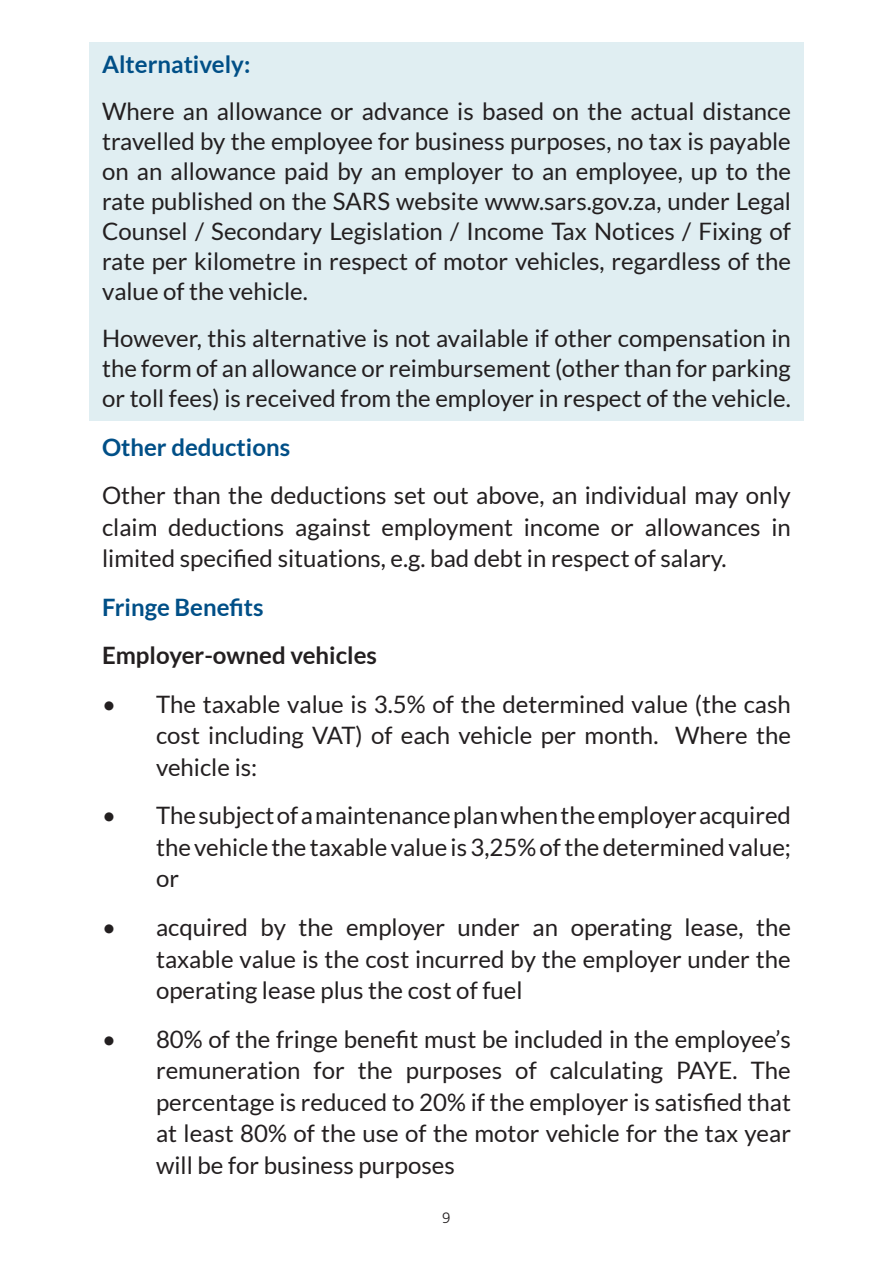
<style>
.page{position:relative;width:893px;height:1263px;background:#fff}
.page>*{position:absolute;margin:0;border:0;box-sizing:border-box;transform-origin:0 0}
.t1{font:24px/31.5px "Lato";color:#231f20;text-align:justify}
.t2{font:700 24px "Lato";color:#004f87}
.t3{font:700 24px "Lato";color:#231f20}
.t4{font:300 15px "Frutiger";color:#231f20}
</style>
<div class="page">
<div style="left:89px;top:43px;width:715px;height:378px;background:#e0eef2"></div>
<p class="t2" style="left:102px;top:51px;width:150px">Alternatively:</p>
<p class="t1" style="left:102px;top:96px;width:690px;line-height:30px">Where an allowance or advance is based on the actual distance travelled by the employee for business purposes, no tax is payable on an allowance paid by an employer to an employee, up to the rate published on the SARS website www.sars.gov.za, under Legal Counsel / Secondary Legislation / Income Tax Notices / Fixing of rate per kilometre in respect of motor vehicles, regardless of the value of the vehicle.</p>
<p class="t1" style="left:102px;top:323px;width:690px;line-height:30px">However, this alternative is not available if other compensation in the form of an allowance or reimbursement (other than for parking or toll fees) is received from the employer in respect of the vehicle.</p>
<p class="t2" style="left:102px;top:433px;width:190px">Other deductions</p>
<p class="t1" style="left:102px;top:480px;width:690px">Other than the deductions set out above, an individual may only claim deductions against employment income or allowances in limited specified situations, e.g. bad debt in respect of salary.</p>
<p class="t2" style="left:102px;top:593px;width:163px">Fringe Benefits</p>
<p class="t3" style="left:102px;top:642px;width:276px">Employer-owned vehicles</p>
<p class="t1" style="left:156px;top:688px;width:636px;text-indent:-54px">• The taxable value is 3.5% of the determined value (the cash cost including VAT) of each vehicle per month. Where the vehicle is:</p>
<p class="t1" style="left:156px;top:800px;width:636px;text-indent:-54px">• The subject of a maintenance plan when the employer acquired the vehicle the taxable value is3,25%ofthe determined value; or</p>
<p class="t1" style="left:156px;top:911px;width:636px;text-indent:-54px">• acquired by the employer under an operating lease, the taxable value is the cost incurred by the employer under the operating lease plus the cost of fuel</p>
<p class="t1" style="left:156px;top:1023px;width:636px;text-indent:-54px">• 80% of the fringe benefit must be included in the employee’s remuneration for the purposes of calculating PAYE. The percentage is reduced to 20% if the employer is satisfied that at least 80% of the use of the motor vehicle for the tax year will be for business purposes</p>
<p class="t4" style="left:442px;top:1209px;width:10px">9</p>
</div>
